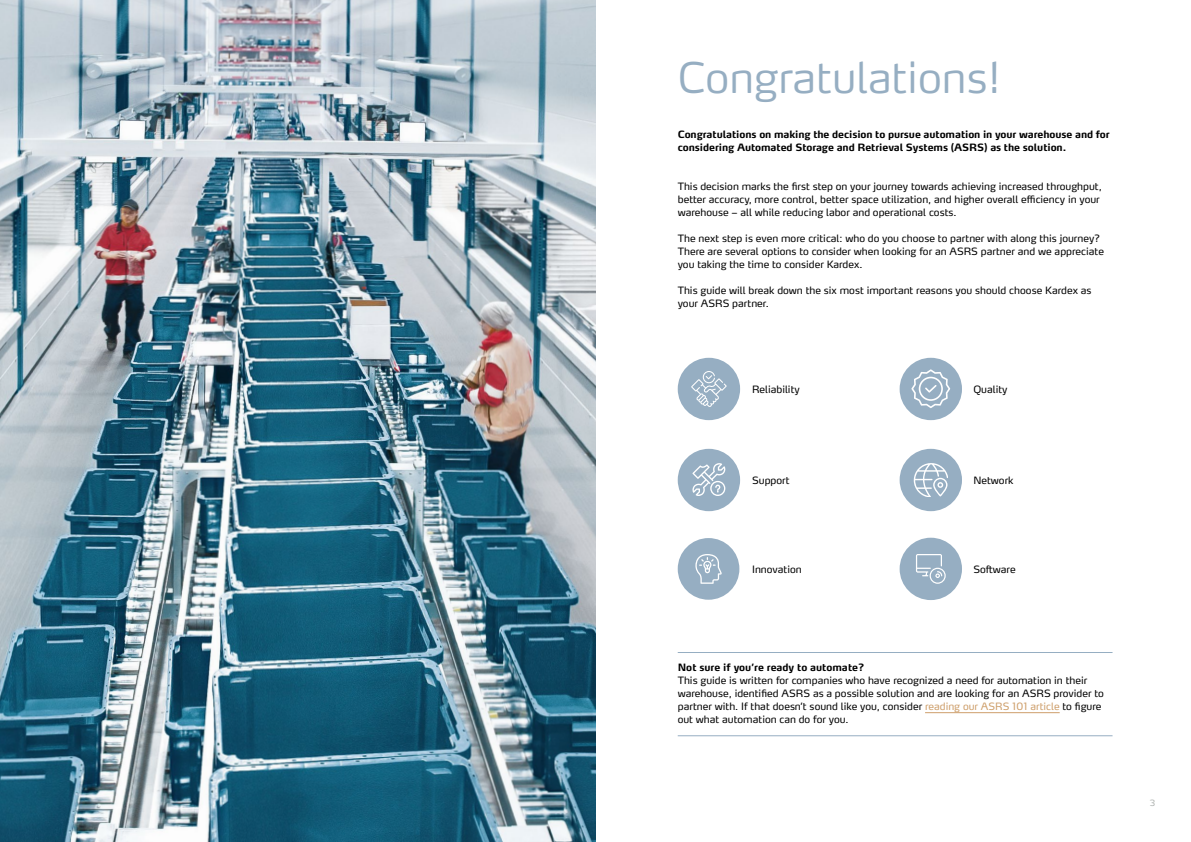
<style>
.page{position:relative;width:1191px;height:842px;background:#fff}
.page>*{position:absolute;margin:0;border:0;box-sizing:border-box;transform-origin:0 0}
.t1{font:300 42px "Max Pro";color:#96aec2}
.t2{font:10px/13px "Max Pro";color:#000}
.t3{font:700 10px/13px "Max Pro";letter-spacing:-.01em;color:#000}
.t4{font:300 8.5px "Max Pro";color:#a8aca9}
.s1{color:#ce9f6b}
</style>
<div class="page">
<img style="left:0;top:0;width:595px;height:842px">
<hr style="left:677px;top:735px;width:435px;height:1px;background:#96aec2">
<hr style="left:677px;top:652px;width:435px;height:1px;background:#96aec2">
<hr style="left:925px;top:712px;width:134px;height:1px;background:#ce9f6b">
<div style="left:677px;top:358px;width:63px;height:62px;background:#96aec2;border-radius:50%"></div>
<svg style="left:691px;top:371px;width:35px;height:36px"></svg>
<div style="left:899px;top:358px;width:63px;height:62px;background:#96aec2;border-radius:50%"></div>
<svg style="left:911px;top:369px;width:39px;height:39px"></svg>
<div style="left:677px;top:449px;width:63px;height:62px;background:#96aec2;border-radius:50%"></div>
<svg style="left:692px;top:463px;width:34px;height:33px"></svg>
<div style="left:899px;top:449px;width:63px;height:62px;background:#96aec2;border-radius:50%"></div>
<svg style="left:913px;top:463px;width:35px;height:34px"></svg>
<div style="left:677px;top:538px;width:62px;height:62px;background:#96aec2;border-radius:50%"></div>
<svg style="left:695px;top:554px;width:27px;height:30px"></svg>
<div style="left:899px;top:538px;width:63px;height:62px;background:#96aec2;border-radius:50%"></div>
<svg style="left:916px;top:554px;width:29px;height:30px"></svg>
<h1 class="t1" style="left:677px;top:42px;width:325px">Congratulations!</h1>
<p class="t3" style="left:677px;top:127px;width:433px">Congratulations on making the decision to pursue automation in your warehouse and for considering Automated Storage and Retrieval Systems (ASRS) as the solution.</p>
<p class="t2" style="left:677px;top:179px;width:425px">This decision marks the first step on your journey towards achieving increased throughput, better accuracy, more control, better space utilization, and higher overall efficiency in your warehouse – all while reducing labor and operational costs.</p>
<p class="t2" style="left:677px;top:231px;width:428px">The next step is even more critical: who do you choose to partner with along this journey?<br>There are several options to consider when looking for an ASRS partner and we appreciate you taking the time to consider Kardex.</p>
<p class="t2" style="left:677px;top:283px;width:415px">This guide will break down the six most important reasons you should choose Kardex as your ASRS partner.</p>
<p class="t2" style="left:752px;top:382px;width:49px">Reliability</p>
<p class="t2" style="left:973px;top:382px;width:36px">Quality</p>
<p class="t2" style="left:752px;top:473px;width:39px">Support</p>
<p class="t2" style="left:973px;top:473px;width:42px">Network</p>
<p class="t2" style="left:752px;top:561px;width:51px">Innovation</p>
<p class="t2" style="left:973px;top:561px;width:44px">Software</p>
<p class="t3" style="left:677px;top:660px;width:188px">Not sure if you’re ready to automate?</p>
<p class="t2" style="left:677px;top:673px;width:428px">This guide is written for companies who have recognized a need for automation in their warehouse, identified ASRS as a possible solution and are looking for an ASRS provider to partner with. If that doesn’t sound like you, consider <span class="s1">reading our ASRS 101 article</span> to figure out what automation can do for you.</p>
<p class="t4" style="left:1149px;top:796px;width:7px">3</p>
</div>
